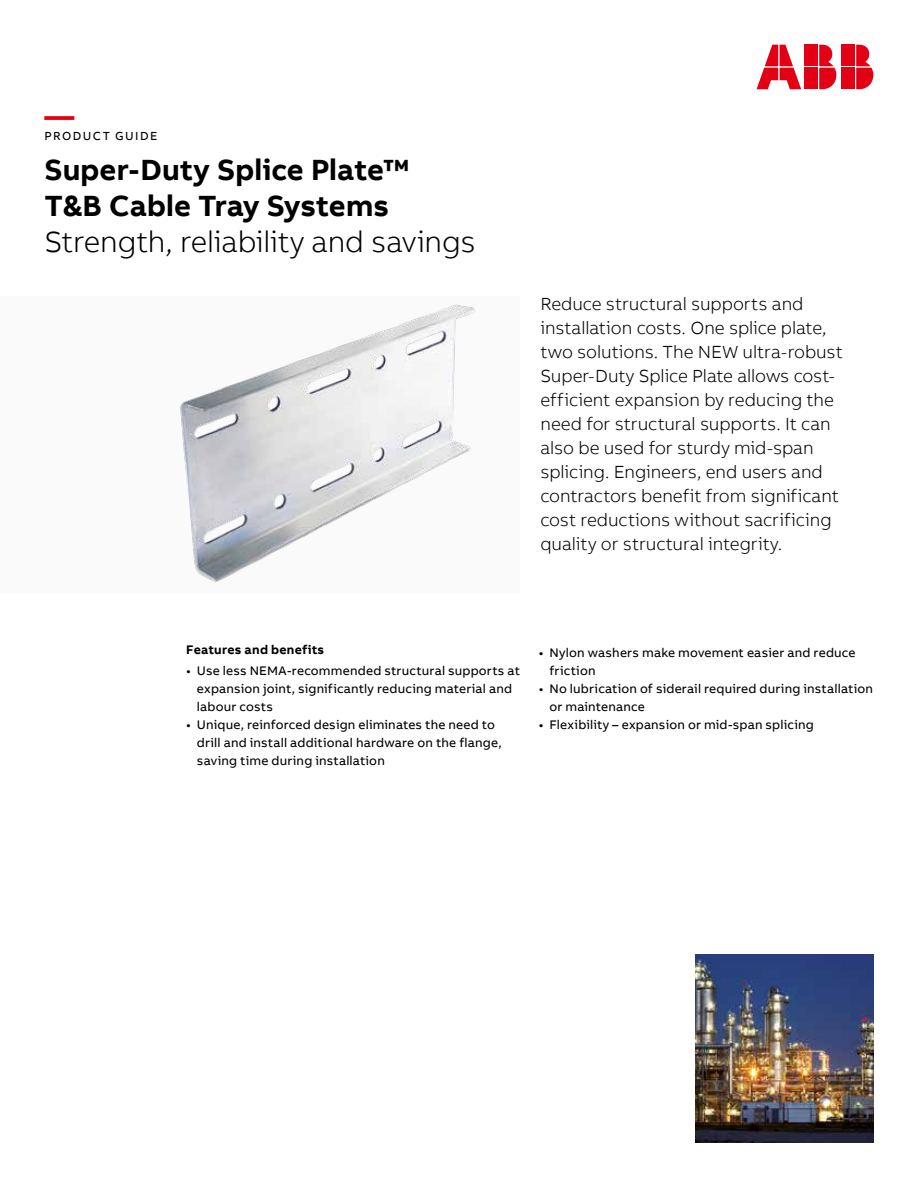
<style>
.page{position:relative;width:918px;height:1188px;background:#fff}
.page>*{position:absolute;margin:0;border:0;box-sizing:border-box;transform-origin:0 0}
.t1{font:700 30px/36px "AB Bvoice";color:#000}
.t2{font:300 30px "AB Bvoice";letter-spacing:-.01em;color:#000}
.t3{font:700 30px "AB Bvoice";color:#e30015}
.t4{font:300 18px/24px "AB Bvoice";letter-spacing:-.005em;color:#000}
.t5{font:12.75px/18px "AB Bvoice";letter-spacing:.015em;color:#000}
.t6{font:700 12.75px "AB Bvoice";letter-spacing:.02em;color:#000}
.t7{font:12px "AB Bvoice";letter-spacing:.12em;color:#000}
</style>
<div class="page">
<div style="left:0;top:297px;width:519px;height:296px;background:#fafafa"></div>
<img style="left:696px;top:954px;width:177px;height:189px">
<img style="left:180px;top:304px;width:295px;height:278px">
<div style="left:842px;top:45px;width:13px;height:21px;background:#e30015"></div>
<div style="left:842px;top:68px;width:13px;height:21px;background:#e30015"></div>
<svg style="left:856px;top:45px;width:17px;height:44px"></svg>
<svg style="left:757px;top:45px;width:44px;height:44px"></svg>
<div style="left:805px;top:45px;width:13px;height:21px;background:#e30015"></div>
<div style="left:805px;top:68px;width:13px;height:21px;background:#e30015"></div>
<svg style="left:819px;top:45px;width:17px;height:44px"></svg>
<h1 class="t3" style="left:45px;top:96px;width:31px">—</h1>
<p class="t7" style="left:45px;top:129px;width:114px">PRODUCT GUIDE</p>
<h1 class="t1" style="left:45px;top:152px;width:367px">Super-Duty Splice Plate™<br>T&amp;B Cable Tray Systems</h1>
<h1 class="t2" style="left:45px;top:224px;width:433px">Strength, reliability and savings</h1>
<p class="t4" style="left:540px;top:291px;width:304px">Reduce structural supports and installation costs. One splice plate, two solutions. The NEW ultra-robust Super-Duty Splice Plate allows cost&shy;efficient expansion by reducing the need for structural supports. It can also be used for sturdy mid-span splicing. Engineers, end users and contractors benefit from significant cost reductions without sacrificing quality or structural integrity.</p>
<p class="t6" style="left:186px;top:642px;width:140px">Features and benefits</p>
<p class="t5" style="left:197px;top:661px;width:325px;text-indent:-11px">• Use less NEMA-recommended structural supports at expansion joint, significantly reducing material and labour costs</p>
<p class="t5" style="left:197px;top:715px;width:306px;text-indent:-11px">• Unique, reinforced design eliminates the need to drill and install additional hardware on the flange, saving time during installation</p>
<p class="t5" style="left:549px;top:643px;width:308px;text-indent:-11px">• Nylon washers make movement easier and reduce friction</p>
<p class="t5" style="left:549px;top:679px;width:325px;text-indent:-11px">• No lubrication of siderail required during installation or maintenance</p>
<p class="t5" style="left:539px;top:715px;width:277px">• Flexibility – expansion or mid-span splicing</p>
</div>
